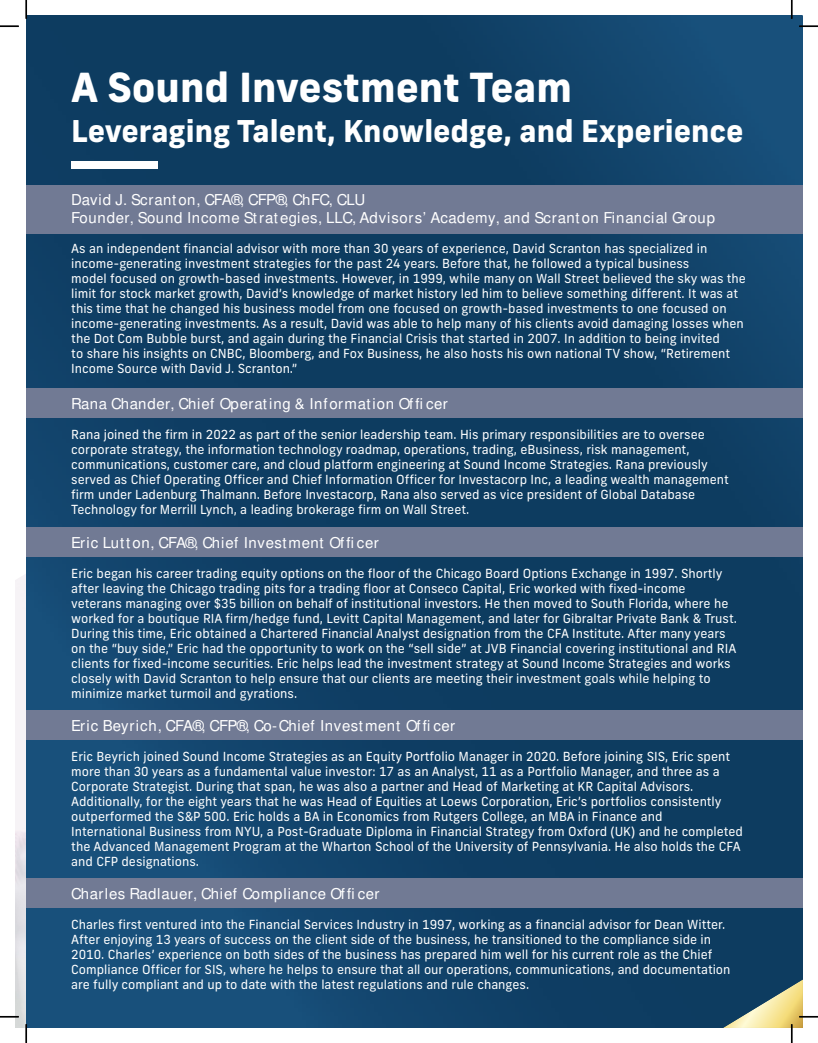
<style>
.page{position:relative;width:818px;height:1043px;background:#fff}
.page>*{position:absolute;margin:0;border:0;box-sizing:border-box;transform-origin:0 0}
.t1{font:800 40px "New Frank";color:#fff}
.t2{font:800 30px "New Frank";color:#fff}
.t3{font:700 15px/18px "New Frank";letter-spacing:.04em;color:#fff}
.t4{font:12.5px/15px "New Frank";color:#fff}
</style>
<div class="page">
<img style="left:15px;top:574px;width:11px;height:454px">
<img style="left:26px;top:15px;width:776px;height:1013px">
<div style="left:26px;top:388px;width:777px;height:30px;background:#717a94"></div>
<div style="left:26px;top:527px;width:777px;height:29px;background:#717a94"></div>
<div style="left:26px;top:709px;width:777px;height:30px;background:#717a94"></div>
<div style="left:26px;top:877px;width:777px;height:30px;background:#717a94"></div>
<div style="left:26px;top:185px;width:777px;height:48px;background:#717a94"></div>
<div style="left:71px;top:161px;width:87px;height:7px;background:#fff"></div>
<img style="left:722px;top:979px;width:80px;height:49px">
<svg style="left:0;top:25px;width:19px;height:2px"></svg>
<svg style="left:799px;top:25px;width:19px;height:2px"></svg>
<svg style="left:0;top:1015px;width:19px;height:2px"></svg>
<svg style="left:799px;top:1015px;width:19px;height:2px"></svg>
<svg style="left:25px;top:0;width:2px;height:19px"></svg>
<svg style="left:25px;top:1024px;width:2px;height:18px"></svg>
<svg style="left:790px;top:0;width:2px;height:19px"></svg>
<svg style="left:790px;top:1024px;width:2px;height:18px"></svg>
<h1 class="t1" style="left:71px;top:72px;width:502px">A Sound Investment Team</h1>
<h2 class="t2" style="left:71px;top:119px;width:673px">Leveraging Talent, Knowledge, and Experience</h2>
<p class="t3" style="left:71px;top:192px;width:645px">David J. Scrant on, CFA®, CFP®, ChFC, CLU<br>Founder, Sound Income Strategies, LLC, Advisors’ Academy, and Scranton Financial Group</p>
<p class="t4" style="left:71px;top:242px;width:676px">As an independent financial advisor with more than 30 years of experience, David Scranton has specialized in income-generating investment strategies for the past 24 years. Before that, he followed a typical business<br>model focused on growth-based investments. However, in 1999, while many on Wall Street believed the sky was the limit for stock market growth, David’s knowledge of market history led him to believe something different. It was at this time that he changed his business model from one focused on growth-based investments to one focused on income-generating investments. As a result, David was able to help many of his clients avoid damaging losses when the Dot Com Bubble burst, and again during the Financial Crisis that started in 2007. In addition to being invited<br>to share his insights on CNBC, Bloomberg, and Fox Business, he also hosts his own national TV show, “Retirement Income Source with David J. Scranton.”</p>
<p class="t3" style="left:71px;top:396px;width:378px">Rana Chander, Chief Operating &amp; Information Offi cer</p>
<p class="t4" style="left:71px;top:428px;width:659px">Rana joined the firm in 2022 as part of the senior leadership team. His primary responsibilities are to oversee corporate strategy, the information technology roadmap, operations, trading, eBusiness, risk management, communications, customer care, and cloud platform engineering at Sound Income Strategies. Rana previously served as Chief Operating Officer and Chief Information Officer for Investacorp Inc, a leading wealth management firm under Ladenburg Thalmann. Before Investacorp, Rana also served as vice president of Global Database Technology for Merrill Lynch, a leading brokerage firm on Wall Street.</p>
<p class="t3" style="left:71px;top:534px;width:309px">Eric Lutton, CFA®, Chief Investment Offi cer</p>
<p class="t4" style="left:71px;top:566px;width:667px">Eric began his career trading equity options on the floor of the Chicago Board Options Exchange in 1997. Shortly after leaving the Chicago trading pits for a trading floor at Conseco Capital, Eric worked with fixed-income veterans managing over $35 billion on behalf of institutional investors. He then moved to South Florida, where he worked for a boutique RIA firm/hedge fund, Levitt Capital Management, and later for Gibraltar Private Bank &amp; Trust.<br>During this time, Eric obtained a Chartered Financial Analyst designation from the CFA Institute. After many years on the “buy side,” Eric had the opportunity to work on the “sell side” at JVB Financial covering institutional and RIA clients for fixed-income securities. Eric helps lead the investment strategy at Sound Income Strategies and works closely with David Scranton to help ensure that our clients are meeting their investment goals while helping to minimize market turmoil and gyrations.</p>
<p class="t3" style="left:71px;top:717px;width:385px">Eric Beyrich, CFA®, CFP®, Co-Chief Investment Offi cer</p>
<p class="t4" style="left:71px;top:749px;width:673px">Eric Beyrich joined Sound Income Strategies as an Equity Portfolio Manager in 2020. Before joining SIS, Eric spent more than 30 years as a fundamental value investor: 17 as an Analyst, 11 as a Portfolio Manager, and three as a Corporate Strategist. During that span, he was also a partner and Head of Marketing at KR Capital Advisors.<br>Additionally, for the eight years that he was Head of Equities at Loews Corporation, Eric’s portfolios consistently outperformed the S&amp;P 500. Eric holds a BA in Economics from Rutgers College, an MBA in Finance and<br>International Business from NYU, a Post-Graduate Diploma in Financial Strategy from Oxford (UK) and he completed the Advanced Management Program at the Wharton School of the University of Pennsylvania. He also holds the CFA and CFP designations.</p>
<p class="t3" style="left:71px;top:885px;width:310px">Charles Radlauer, Chief Compliance Offi cer</p>
<p class="t4" style="left:71px;top:917px;width:660px">Charles first ventured into the Financial Services Industry in 1997, working as a financial advisor for Dean Witter.<br>After enjoying 13 years of success on the client side of the business, he transitioned to the compliance side in 2010. Charles’ experience on both sides of the business has prepared him well for his current role as the Chief Compliance Officer for SIS, where he helps to ensure that all our operations, communications, and documentation are fully compliant and up to date with the latest regulations and rule changes.</p>
</div>
